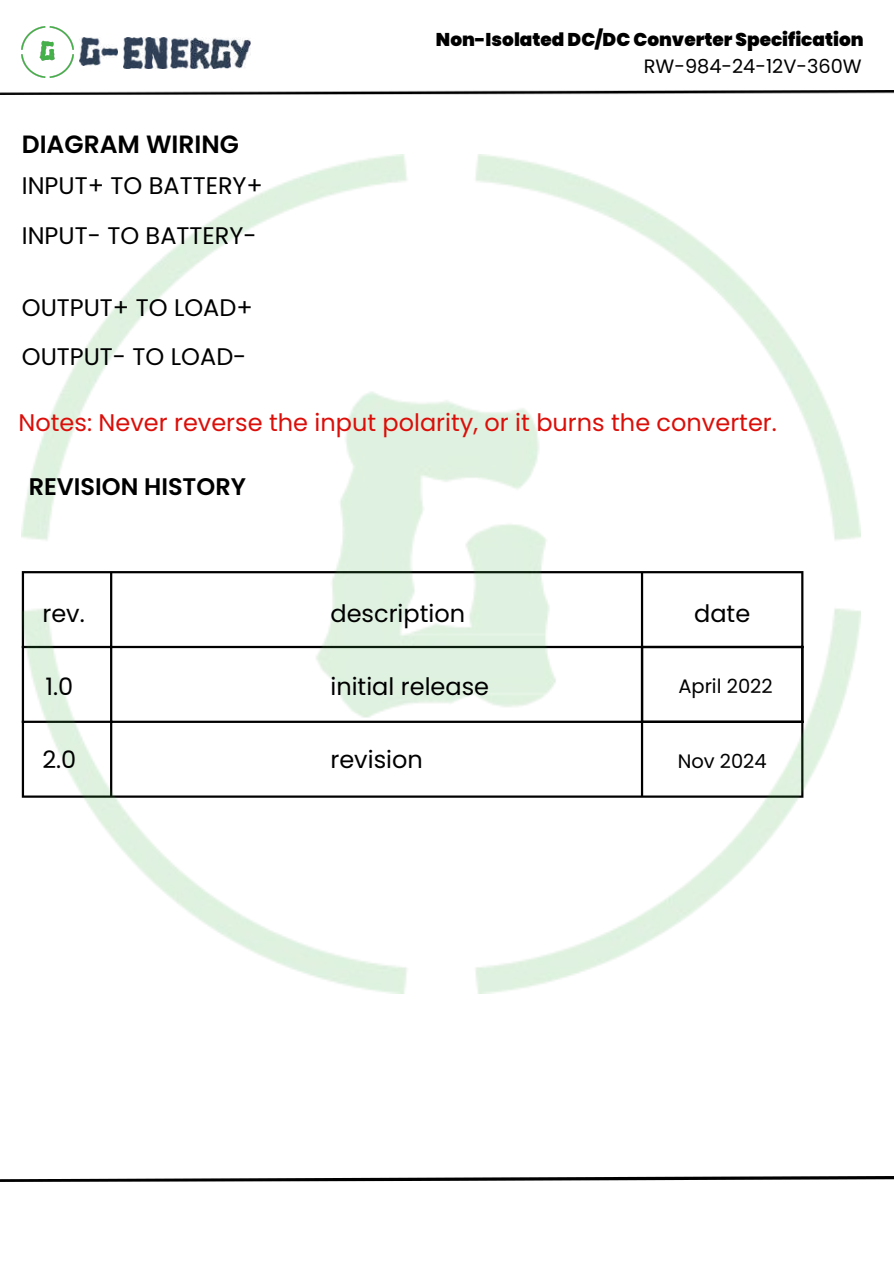
<style>
.page{position:relative;width:894px;height:1264px;background:#fff}
.page>*{position:absolute;margin:0;border:0;box-sizing:border-box;transform-origin:0 0}
.t1{font:600 24.9px "Poppins";color:#000}
.t2{font:24px/49.5px "Poppins";color:#000}
.t3{font:24px "Poppins";color:#db0e09}
.t4{font:600 24px "Poppins";color:#000}
.t5{font:19.5px "Poppins";color:#000}
.t6{font:19.35px "Poppins";color:#000}
.t7{font:900 18.45px "Poppins";color:#000}
</style>
<div class="page">
<img style="left:0;top:90px;width:893px;height:5px">
<img style="left:0;top:1176px;width:893px;height:5px">
<img style="left:22px;top:26px;width:51px;height:52px">
<img style="left:79px;top:38px;width:38px;height:28px">
<img style="left:123px;top:38px;width:127px;height:30px">
<img style="left:22px;top:155px;width:838px;height:838px">
<p class="t1" style="left:22px;top:127px;width:219px">DIAGRAM WIRING</p>
<p class="t2" style="left:22px;top:161px;width:243px">INPUT+ TO BATTERY+<br>INPUT- TO BATTERY-</p>
<p class="t2" style="left:22px;top:282px;width:232px">OUTPUT+ TO LOAD+<br>OUTPUT- TO LOAD-</p>
<p class="t7" style="left:436px;top:26px;width:429px">Non-Isolated DC/DC Converter Specification</p>
<p class="t6" style="left:643px;top:52px;width:219px">RW-984-24-12V-360W</p>
<p class="t3" style="left:19px;top:405px;width:759px">Notes: Never reverse the input polarity, or it burns the converter.</p>
<p class="t4" style="left:29px;top:470px;width:219px">REVISION HISTORY</p>
<p class="t2" style="left:42px;top:589px;width:44px">rev.</p>
<p class="t2" style="left:330px;top:589px;width:136px">description</p>
<p class="t2" style="left:694px;top:589px;width:58px">date</p>
<p class="t2" style="left:45px;top:661px;width:29px">1.0</p>
<p class="t2" style="left:330px;top:661px;width:160px">initial release</p>
<p class="t5" style="left:678px;top:672px;width:96px">April 2022</p>
<p class="t2" style="left:42px;top:734px;width:35px">2.0</p>
<p class="t2" style="left:330px;top:734px;width:94px">revision</p>
<p class="t5" style="left:677px;top:748px;width:90px">Nov 2024</p>
</div>
